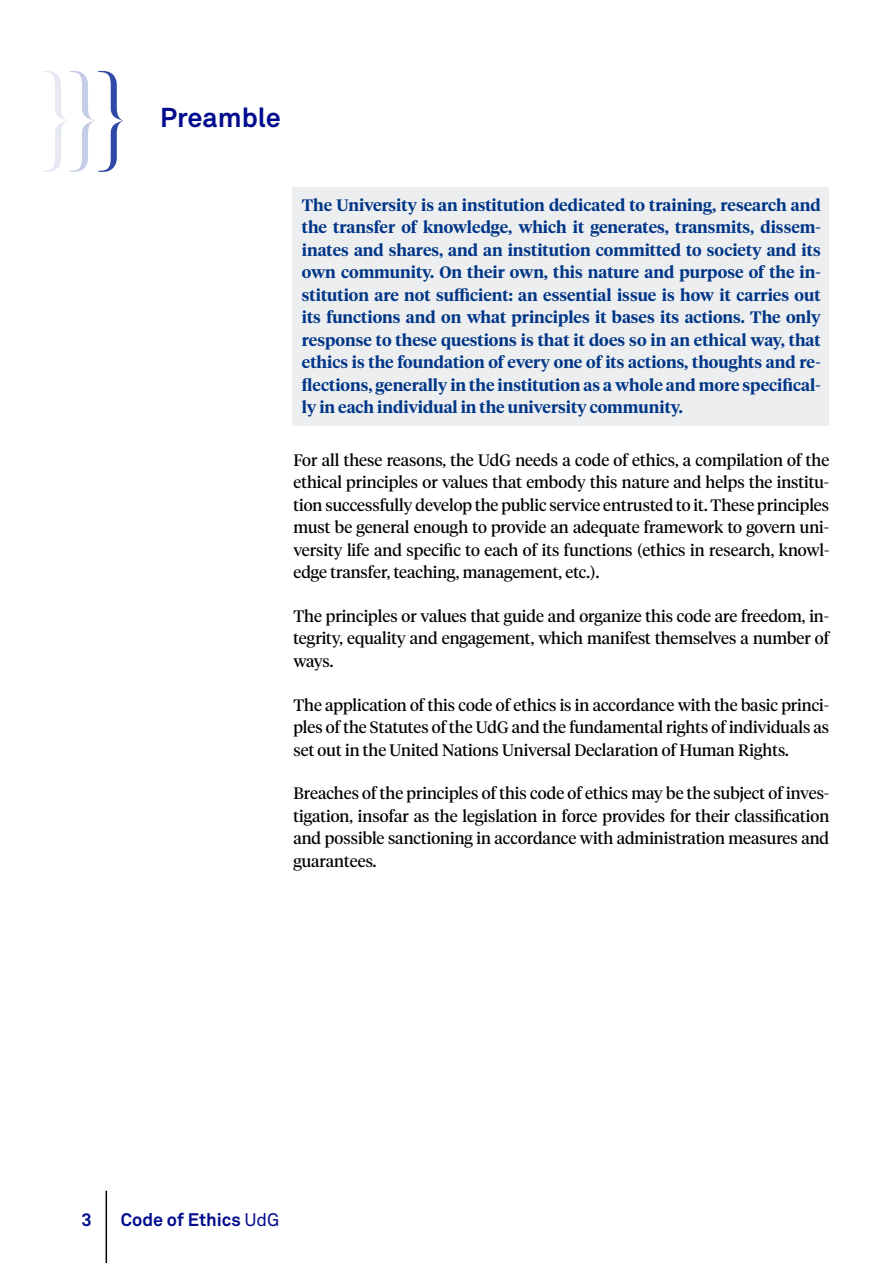
<style>
.page{position:relative;width:893px;height:1263px;background:#fff}
.page>*{position:absolute;margin:0;border:0;box-sizing:border-box;transform-origin:0 0}
.t1{font:700 27px "Akkurat Pro";color:#000c8d}
.t2{font:700 18px "Akkurat Pro";color:#000c8d}
.t3{font:16.5px/22.5px "Tiempos Headline";color:#000;text-align:justify}
.t4{font:600 16.5px/22.5px "Tiempos Headline";color:#003687;text-align:justify}
.s1{font-weight:400}
</style>
<div class="page">
<hr style="left:106px;top:1191px;width:1px;height:72px;background:#000">
<div style="left:292px;top:187px;width:537px;height:238px;background:#edeef0"></div>
<svg style="left:43px;top:71px;width:80px;height:101px"></svg>
<h1 class="t1" style="left:160px;top:101px;width:122px">Preamble</h1>
<p class="t4" style="left:302px;top:193px;width:520px">The University is an institution dedicated to training, research and the transfer of knowledge, which it generates, transmits, dissem&shy;inates and shares, and an institution committed to society and its own community. On their own, this nature and purpose of the in&shy;stitution are not sufficient: an essential issue is how it carries out its functions and on what principles it bases its actions. The only response to these questions is that it does so in an ethical way, that ethics is the foundation of every one of its actions, thoughts and re&shy;flections, generally in the institution as a whole and more specifical&shy;ly in each individual in the university community.</p>
<p class="t3" style="left:293px;top:448px;width:537px">For all these reasons, the UdG needs a code of ethics, a compilation of the ethical principles or values that embody this nature and helps the institu&shy;tion successfully develop the public service entrusted to it. These principles must be general enough to provide an adequate framework to govern uni&shy;versity life and specific to each of its functions (ethics in research, knowl&shy;edge transfer, teaching, management, etc.).</p>
<p class="t3" style="left:293px;top:604px;width:537px">The principles or values that guide and organize this code are freedom, in&shy;tegrity, equality and engagement, which manifest themselves a number of ways.</p>
<p class="t3" style="left:293px;top:693px;width:537px">The application of this code of ethics is in accordance with the basic princi&shy;ples of the Statutes of the UdG and the fundamental rights of individuals as set out in the United Nations Universal Declaration of Human Rights.</p>
<p class="t3" style="left:293px;top:781px;width:537px">Breaches of the principles of this code of ethics may be the subject of inves&shy;tigation, insofar as the legislation in force provides for their classification and possible sanctioning in accordance with administration measures and guarantees.</p>
<p class="t2" style="left:82px;top:1208px;width:12px">3</p>
<p class="t2" style="left:121px;top:1208px;width:160px">Code of Ethics <span class="s1">UdG</span></p>
</div>
